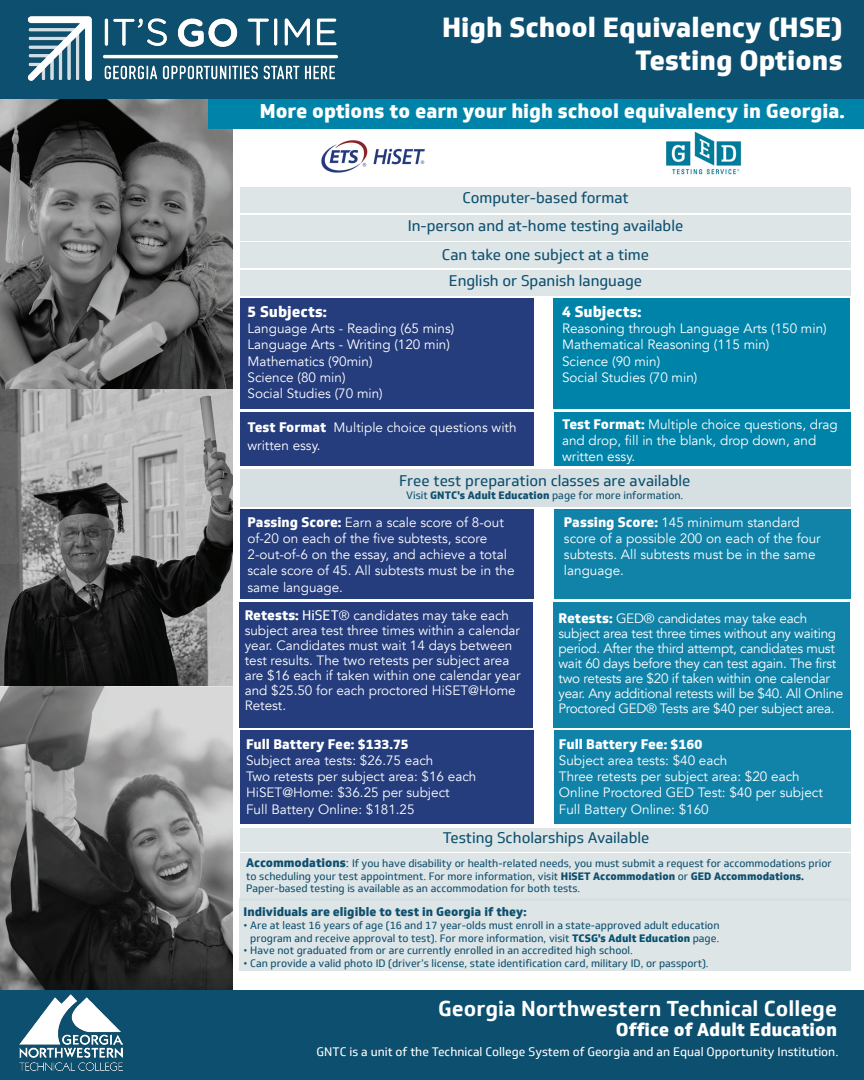
<style>
.page{position:relative;width:864px;height:1080px;background:#fff}
.page>*{position:absolute;margin:0;border:0;box-sizing:border-box;transform-origin:0 0}
.t1{font:800 27px/32.4px "Soleto";color:#fff;text-align:right}
.t2{font:700 21px "Soleto";color:#fff}
.t3{font:800 19.5px "Soleto";color:#fff}
.t4{font:800 18px "Soleto";color:#fff}
.t5{font:15px/29.1px "Soleto";color:#0e506f;text-align:center}
.t6{font:800 15px "Soleto";color:#fff}
.t7{font:13.5px/16.2px "Avenir";color:#fff}
.t8{font:13.5px/15px "Avenir";letter-spacing:-.02em;color:#fff}
.t9{font:800 13.5px "Soleto";color:#fff}
.t10{font:12px "Soleto";color:#fff}
.t11{font:800 12px "Soleto";color:#0e506f}
.t12{font:10.5px/12.6px "Soleto";color:#0e506f}
.s1{font-family:"Soleto";font-weight:800}
.s2{font-weight:800}
.s3{font-family:"Soleto"}
.s4{font-weight:800;font-size:12px}
.s5{font-size:12px}
.s6{font-weight:800;color:#055170}
</style>
<div class="page">
<img style="left:0;top:99px;width:233px;height:587px">
<img style="left:0;top:686px;width:233px;height:304px">
<div style="left:0;top:990px;width:864px;height:90px;background:#0c4f6e"></div>
<div style="left:240px;top:298px;width:294px;height:110px;background:#253c7d"></div>
<div style="left:553px;top:298px;width:297px;height:110px;background:#0083a9"></div>
<div style="left:240px;top:510px;width:294px;height:89px;background:#253c7d"></div>
<div style="left:240px;top:602px;width:293px;height:126px;background:#253c7d"></div>
<div style="left:240px;top:731px;width:294px;height:93px;background:#253c7d"></div>
<div style="left:554px;top:510px;width:297px;height:89px;background:#1183a9"></div>
<div style="left:553px;top:602px;width:297px;height:126px;background:#1183a9"></div>
<div style="left:554px;top:731px;width:297px;height:93px;background:#1183a9"></div>
<div style="left:241px;top:828px;width:610px;height:23px;background:#dee5e7"></div>
<div style="left:240px;top:853px;width:611px;height:47px;background:#dee5e7"></div>
<div style="left:240px;top:899px;width:611px;height:72px;background:#dee5e7"></div>
<div style="left:240px;top:469px;width:611px;height:38px;background:#d6dfe2"></div>
<img style="left:652px;top:128px;width:100px;height:60px">
<img style="left:321px;top:140px;width:104px;height:33px">
<div style="left:209px;top:96px;width:655px;height:32px;background:#0083a9"></div>
<div style="left:0;top:0;width:864px;height:99px;background:#0c4f6e"></div>
<img style="left:27px;top:16px;width:312px;height:66px">
<div style="left:240px;top:188px;width:611px;height:25px;background:#dee5e7"></div>
<div style="left:240px;top:215px;width:611px;height:25px;background:#dee5e7"></div>
<div style="left:240px;top:243px;width:611px;height:25px;background:#dee5e7"></div>
<div style="left:240px;top:270px;width:611px;height:25px;background:#dee5e7"></div>
<div style="left:240px;top:412px;width:294px;height:54px;background:#253c7d"></div>
<div style="left:554px;top:412px;width:297px;height:54px;background:#0083a9"></div>
<img style="left:19px;top:995px;width:104px;height:76px">
<p class="t1" style="left:442px;top:12px;width:402px">High School Equivalency (HSE)<br>Testing Options</p>
<p class="t3" style="left:260px;top:98px;width:586px">More options to earn your high school equivalency in Georgia.</p>
<p class="t5" style="left:462px;top:183px;width:168px">Computer-based format</p>
<p class="t5" style="left:408px;top:211px;width:277px">In-person and at-home testing available<br>Can take one subject at a time</p>
<p class="t5" style="left:449px;top:266px;width:195px">English or Spanish language</p>
<h5 class="t6" style="left:247px;top:302px;width:81px">5 Subjects:</h5>
<h5 class="t6" style="left:562px;top:302px;width:81px">4 Subjects:</h5>
<p class="t7" style="left:247px;top:321px;width:208px">Language Arts - Reading (65 mins)</p>
<p class="t7" style="left:562px;top:321px;width:266px">Reasoning through Language Arts (150 min)</p>
<p class="t7" style="left:247px;top:337px;width:204px">Language Arts - Writing (120 min)</p>
<p class="t7" style="left:562px;top:337px;width:209px">Mathematical Reasoning (115 min)</p>
<p class="t7" style="left:247px;top:353px;width:127px">Mathematics (90min)</p>
<p class="t7" style="left:562px;top:353px;width:100px">Science (90 min)</p>
<p class="t7" style="left:247px;top:369px;width:100px">Science (80 min)</p>
<p class="t7" style="left:562px;top:369px;width:137px">Social Studies (70 min)</p>
<p class="t7" style="left:247px;top:386px;width:137px">Social Studies (70 min)</p>
<p class="t7" style="left:248px;top:419px;width:271px;line-height:18px"><span class="s1">Test Format</span> Multiple choice questions with written essy.</p>
<p class="t7" style="left:562px;top:416px;width:277px"><span class="s1">Test Format:</span> Multiple choice questions, drag and drop, fill in the blank, drop down, and written essy.</p>
<p class="t5" style="left:399px;top:467px;width:293px">Free test preparation classes are available</p>
<p class="t12" style="left:406px;top:489px;width:279px">Visit <span class="s2">GNTC's Adult Education</span> page for more information.</p>
<p class="t7" style="left:247px;top:514px;width:258px"><span class="s1">Passing Score:</span> Earn a scale score of 8-out</p>
<p class="t7" style="left:247px;top:530px;width:241px">of-20 on each of the five subtests, score</p>
<p class="t7" style="left:247px;top:547px;width:261px">2-out-of-6 on the essay, and achieve a total</p>
<p class="t7" style="left:247px;top:563px;width:269px">scale score of 45. All subtests must be in the</p>
<p class="t7" style="left:247px;top:579px;width:97px">same language.</p>
<p class="t7" style="left:245px;top:608px;width:277px;line-height:15px"><span class="s1">Retests:</span> <span class="s3">HiSET</span>® candidates may take each subject area test three times within a calendar year. Candidates must wait 14 days between test results. The two retests per subject area are $16 each if taken within one calendar year</p>
<p class="t7" style="left:245px;top:683px;width:273px;line-height:15px">and $25.50 for each proctored HiSET@Home<br>Retest.</p>
<h5 class="t9" style="left:246px;top:735px;width:164px">Full Battery Fee: $133.75</h5>
<p class="t7" style="left:246px;top:752px;width:232px">Subject area tests: $26.75 each<br>Two retests per subject area: $16 each<br>HiSET@Home: $36.25 per subject<br>Full Battery Online: $181.25</p>
<p class="t7" style="left:564px;top:514px;width:237px"><span class="s1">Passing Score:</span> 145 minimum standard</p>
<p class="t7" style="left:564px;top:530px;width:258px">score of a possible 200 on each of the four</p>
<p class="t7" style="left:564px;top:547px;width:253px">subtests. All subtests must be in the same</p>
<p class="t7" style="left:564px;top:563px;width:62px">language.</p>
<p class="t8" style="left:558px;top:611px;width:279px"><span class="s1">Retests:</span> GED® candidates may take each subject area test three times without any waiting</p>
<p class="t8" style="left:558px;top:641px;width:278px">period. After the third attempt, candidates must</p>
<p class="t8" style="left:558px;top:656px;width:286px">wait 60 days before they can test again. The first two retests are $20 if taken within one calendar year. Any additional retests will be $40. All Online Proctored GED® Tests are $40 per subject area.</p>
<h5 class="t9" style="left:559px;top:735px;width:145px">Full Battery Fee: $160</h5>
<p class="t7" style="left:559px;top:752px;width:266px">Subject area tests: $40 each<br>Three retests per subject area: $20 each Online Proctored GED Test: $40 per subject Full Battery Online: $160</p>
<p class="t5" style="left:443px;top:824px;width:208px">Testing Scholarships Available</p>
<p class="t12" style="left:246px;top:857px;width:587px"><span class="s4">Accommodations</span><span class="s5">:</span> If you have disability or health-related needs, you must submit a request for accommodations prior to scheduling your test appointment. For more information, visit <span class="s2">HiSET Accommodation</span> or <span class="s2">GED Accommodations.<br></span>Paper-based testing is available as an accommodation for both tests.</p>
<h6 class="t11" style="left:244px;top:904px;width:284px">Individuals are eligible to test in Georgia if they:</h6>
<p class="t12" style="left:244px;top:919px;width:477px;text-align:right">• Are at least 16 years of age (16 and 17 year-olds must enroll in a state-approved adult education program and receive approval to test). For more information, visit <span class="s6">TCSG's Adult Education</span> page.</p>
<p class="t12" style="left:244px;top:944px;width:391px">• Have not graduated from or are currently enrolled in an accredited high school.</p>
<p class="t12" style="left:244px;top:957px;width:467px">• Can provide a valid photo ID (driver’s license, state identification card, military ID, or passport).</p>
<h3 class="t2" style="left:438px;top:995px;width:400px">Georgia Northwestern Technical College</h3>
<h4 class="t4" style="left:616px;top:1018px;width:223px">Office of Adult Education</h4>
<p class="t10" style="left:317px;top:1044px;width:523px">GNTC is a unit of the Technical College System of Georgia and an Equal Opportunity Institution.</p>
</div>
